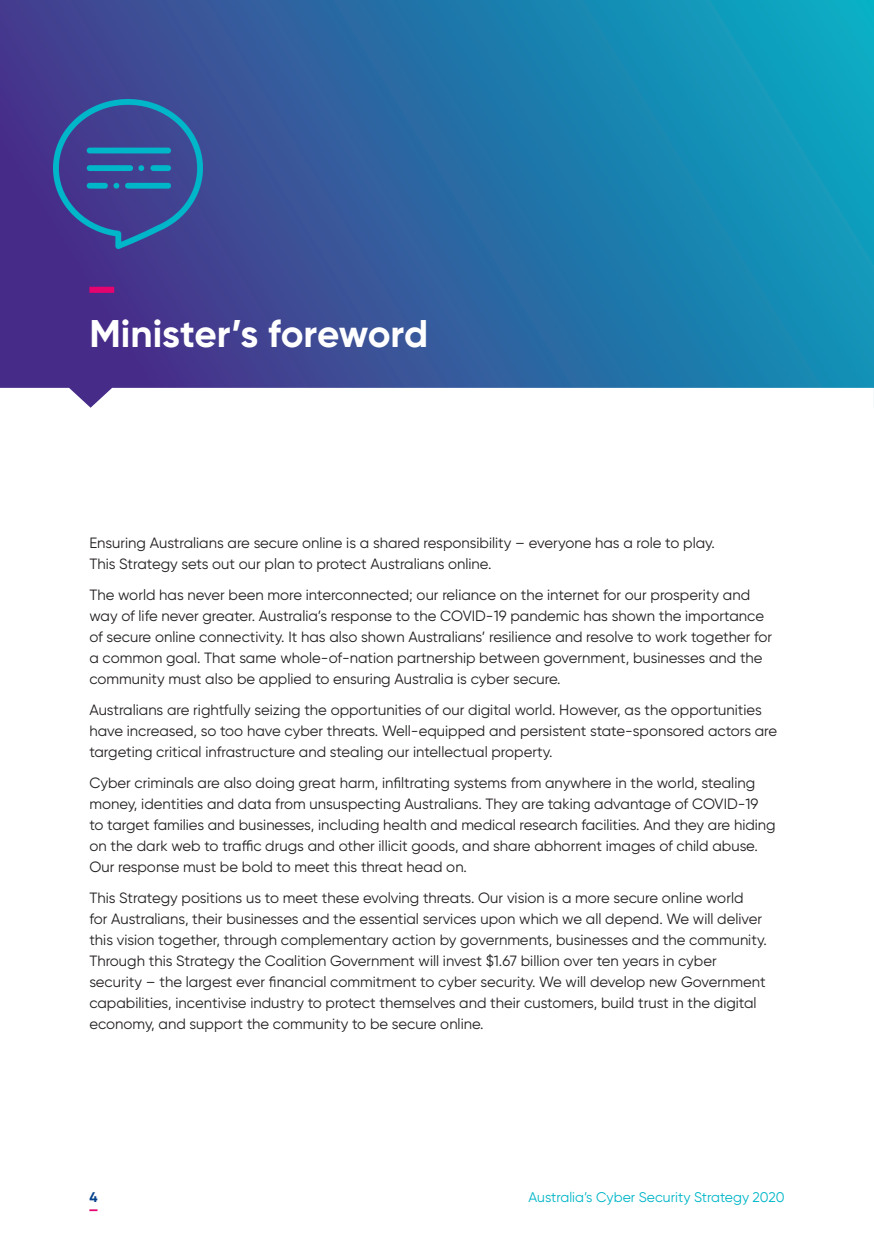
<style>
.page{position:relative;width:874px;height:1241px;background:#fff}
.page>*{position:absolute;margin:0;border:0;box-sizing:border-box;transform-origin:0 0}
.Heading_1{font:700 38.5px "Gilroy";color:#fff}
.Text{font:14.88px/21px "Gilroy";color:#231f20}
.t1{font:14px "Gilroy";color:#00b6c8}
.t2{font:700 14px "Gilroy";color:#05428c}
</style>
<div class="page">
<svg style="left:0;top:0;width:873px;height:388px;background:#2969a3"></svg>
<svg style="left:69px;top:388px;width:43px;height:20px"></svg>
<div style="left:89px;top:287px;width:25px;height:6px;background:#e4036f"></div>
<img style="left:53px;top:99px;width:149px;height:149px">
<h1 class="Heading_1" style="left:89px;top:310px;width:340px">Minister’s foreword</h1>
<p class="Text" style="left:89px;top:531px;width:626px">Ensuring Australians are secure online is a shared responsibility – everyone has a role to play.<br>This Strategy sets out our plan to protect Australians online.</p>
<p class="Text" style="left:89px;top:583px;width:684px">The world has never been more interconnected; our reliance on the internet for our prosperity and way of life never greater. Australia’s response to the COVID-19 pandemic has shown the importance of secure online connectivity. It has also shown Australians’ resilience and resolve to work together for a common goal. That same whole-of-nation partnership between government, businesses and the community must also be applied to ensuring Australia is cyber secure.</p>
<p class="Text" style="left:89px;top:698px;width:689px">Australians are rightfully seizing the opportunities of our digital world. However, as the opportunities have increased, so too have cyber threats. Well-equipped and persistent state-sponsored actors are targeting critical infrastructure and stealing our intellectual property.</p>
<p class="Text" style="left:89px;top:771px;width:687px">Cyber criminals are also doing great harm, infiltrating systems from anywhere in the world, stealing money, identities and data from unsuspecting Australians. They are taking advantage of COVID-19 to target families and businesses, including health and medical research facilities. And they are hiding on the dark web to traffic drugs and other illicit goods, and share abhorrent images of child abuse.<br>Our response must be bold to meet this threat head on.</p>
<p class="Text" style="left:89px;top:886px;width:678px">This Strategy positions us to meet these evolving threats. Our vision is a more secure online world<br>for Australians, their businesses and the essential services upon which we all depend. We will deliver this vision together, through complementary action by governments, businesses and the community.<br>Through this Strategy the Coalition Government will invest $1.67 billion over ten years in cyber security – the largest ever financial commitment to cyber security. We will develop new Government capabilities, incentivise industry to protect themselves and their customers, build trust in the digital economy, and support the community to be secure online.</p>
<p class="t2" style="left:89px;top:1187px;width:10px">4</p>
<p class="t1" style="left:528px;top:1188px;width:257px">Australia’s Cyber Security Strategy 2020</p>
</div>
